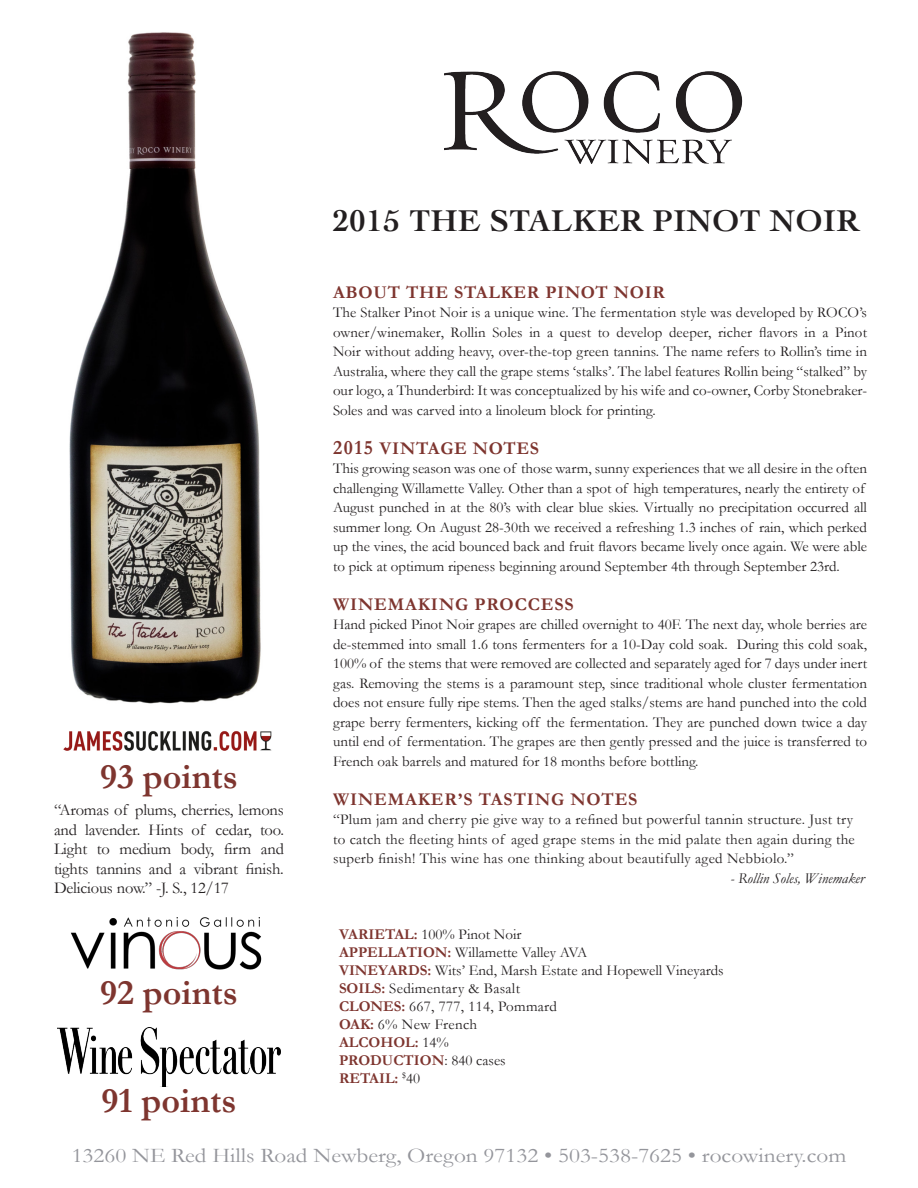
<style>
.page{position:relative;width:918px;height:1188px;background:#fff}
.page>*{position:absolute;margin:0;border:0;box-sizing:border-box;transform-origin:0 0}
.t1{font:700 36px "Garamond";color:#7e352f}
.t2{font:700 31.5px "Cochin";letter-spacing:.02em;color:#231f20}
.t3{font:21px "Garamond";color:#94959b;scale:1.11 1}
.t4{font:700 18px "Garamond";letter-spacing:.04em;color:#7e352f}
.t5{font:16.5px/19.5px "Garamond";letter-spacing:-.01em;color:#231f20;text-align:justify}
.t6{font:15px/19.5px "Garamond";color:#231f20;text-align:justify}
.t7{font:15px "Garamond";letter-spacing:.02em;color:#231f20}
.t8{font:700 15px/18px "Garamond";color:#7e352f}
.t9{font:italic 15px "Garamond";color:#231f20}
.s1{font-size:20.4px}
.s2{font-weight:700;color:#7e352f}
.s3{font-weight:400;color:#231f20}
</style>
<div class="page">
<img style="left:69px;top:32px;width:192px;height:672px">
<img style="left:445px;top:71px;width:297px;height:93px">
<img style="left:57px;top:1027px;width:224px;height:59px">
<img style="left:63px;top:731px;width:209px;height:20px">
<img style="left:71px;top:917px;width:191px;height:52px">
<p class="t1" style="left:100px;top:755px;width:139px">93 points</p>
<p class="t5" style="left:54px;top:800px;width:231px">“Aromas of plums, cherries, lemons and lavender. Hints of cedar, too.<br>Light to medium body, firm and tights tannins and a vibrant finish.<br>Delicious now.” -J. S., 12/17</p>
<p class="t1" style="left:100px;top:971px;width:139px">92 points</p>
<p class="t1" style="left:101px;top:1080px;width:137px">91 points</p>
<p class="t2" style="left:333px;top:199px;width:528px">2015 THE STALKER PINOT NOIR</p>
<p class="t4" style="left:333px;top:281px;width:334px">ABOUT THE STALKER PINOT NOIR</p>
<p class="t6" style="left:333px;top:302px;width:536px">The Stalker Pinot Noir is a unique wine. The fermentation style was developed by ROCO’s owner/winemaker, Rollin Soles in a quest to develop deeper, richer flavors in a Pinot Noir without adding heavy, over-the-top green tannins. The name refers to Rollin’s time in Australia, where they call the grape stems ‘stalks’. The label features Rollin being “stalked” by our logo, a Thunderbird: It was conceptualized by his wife and co-owner, Corby Stonebraker-Soles and was carved into a linoleum block for printing.</p>
<p class="t4" style="left:333px;top:437px;width:208px"><span class="s1">2015</span> VINTAGE NOTES</p>
<p class="t6" style="left:333px;top:458px;width:536px;text-align:left">This growing season was one of those warm, sunny experiences that we all desire in the often challenging Willamette Valley. Other than a spot of high temperatures, nearly the entirety of August punched in at the 80’s with clear blue skies. Virtually no precipitation occurred all summer long. On August 28-30th we received a refreshing 1.3 inches of rain, which perked up the vines, the acid bounced back and fruit flavors became lively once again. We were able to pick at optimum ripeness beginning around September 4th through September 23rd.</p>
<p class="t4" style="left:333px;top:593px;width:242px">WINEMAKING PROCCESS</p>
<p class="t6" style="left:333px;top:614px;width:536px">Hand picked Pinot Noir grapes are chilled overnight to 40F. The next day, whole berries are de-stemmed into small 1.6 tons fermenters for a 10-Day cold soak. During this cold soak, 100% of the stems that were removed are collected and separately aged for 7 days under inert gas. Removing the stems is a paramount step, since traditional whole cluster fermentation does not ensure fully ripe stems. Then the aged stalks/stems are hand punched into the cold grape berry fermenters, kicking off the fermentation. They are punched down twice a day until end of fermentation. The grapes are then gently pressed and the juice is transferred to French oak barrels and matured for 18 months before bottling.</p>
<p class="t4" style="left:333px;top:788px;width:306px">WINEMAKER’S TASTING NOTES</p>
<p class="t6" style="left:333px;top:809px;width:523px">“Plum jam and cherry pie give way to a refined but powerful tannin structure. Just try to catch the fleeting hints of aged grape stems in the mid palate then again during the superb finish! This wine has one thinking about beautifully aged Nebbiolo.”</p>
<p class="t9" style="left:730px;top:869px;width:135px">- Rollin Soles, Winemaker</p>
<p class="t6" style="left:339px;top:925px;width:184px"><span class="s2">VARIETAL:</span> 100% Pinot Noir</p>
<p class="t6" style="left:339px;top:943px;width:250px"><span class="s2">APPELLATION:</span> Willamette Valley AVA</p>
<p class="t6" style="left:339px;top:961px;width:386px"><span class="s2">VINEYARDS:</span> Wits’ End, Marsh Estate and Hopewell Vineyards</p>
<p class="t7" style="left:339px;top:979px;width:183px"><span class="s2">SOILS:</span> Sedimentary &amp; Basalt</p>
<p class="t7" style="left:339px;top:997px;width:220px"><span class="s2">CLONES:</span> 667, 777, 114, Pommard</p>
<p class="t7" style="left:339px;top:1015px;width:140px"><span class="s2">OAK:</span> 6% New French</p>
<p class="t8" style="left:339px;top:1033px;width:111px">ALCOHOL: <span class="s3">14%</span></p>
<p class="t8" style="left:339px;top:1051px;width:168px">PRODUCTION<span class="s3">: 840 cases<br></span>RETAIL: <sup>$</sup><span class="s3">40</span></p>
<p class="t3" style="left:72px;top:1143px;width:699px">13260 NE Red Hills Road Newberg, Oregon 97132 • 503-538-7625 • rocowinery.com</p>
</div>
